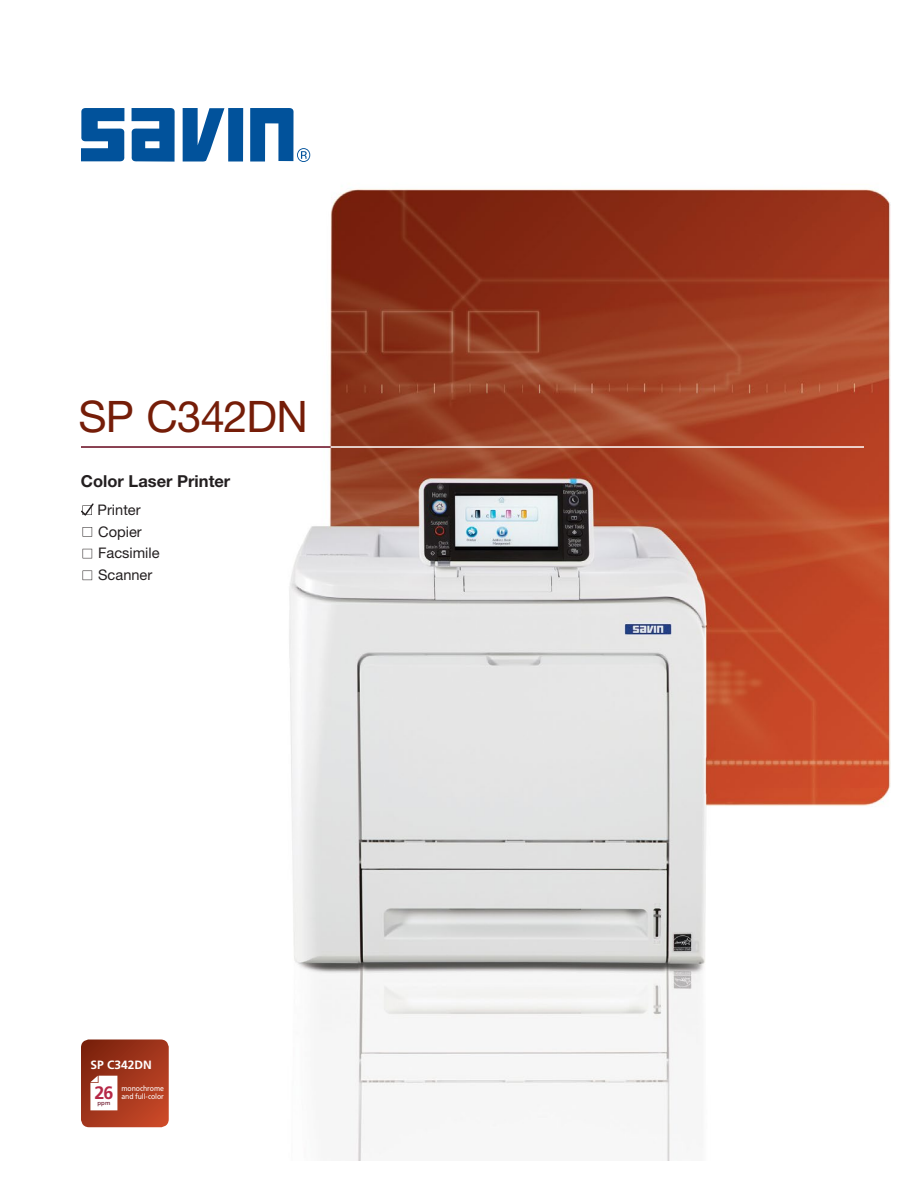
<style>
.page{position:relative;width:918px;height:1188px;background:#fff}
.page>*{position:absolute;margin:0;border:0;box-sizing:border-box;transform-origin:0 0}
.t1{font:43.5px "Helvetica Neue LT Std";letter-spacing:-.015em;color:#751d08}
.t2{font:700 18px "Frutiger LT Std";color:#b62846}
.t3{font:700 16.5px "Helvetica Neue LT Std";color:#231f20}
.t4{font:14.7px "Helvetica Neue LT Std";color:#231f20}
.t5{font:700 12px "Frutiger LT Std";color:#fff}
.t6{font:7.5px "Frutiger LT Std";letter-spacing:-.01em;color:#fff;scale:.92 1}
.t7{font:6px "Frutiger LT Std";color:#65061c}
</style>
<div class="page">
<img style="left:81px;top:108px;width:810px;height:1053px">
<hr style="left:81px;top:446px;width:250px;height:2px;background:#65061c">
<svg style="left:81px;top:503px;width:13px;height:13px"></svg>
<svg style="left:83px;top:527px;width:9px;height:10px"></svg>
<svg style="left:83px;top:549px;width:9px;height:9px"></svg>
<svg style="left:83px;top:571px;width:9px;height:9px"></svg>
<hr style="left:331px;top:446px;width:533px;height:2px;background:#fff">
<svg style="left:81px;top:108px;width:44px;height:54px;background:#3374ae"></svg>
<svg style="left:183px;top:108px;width:41px;height:54px"></svg>
<div style="left:228px;top:108px;width:15px;height:54px;background:#01529b"></div>
<svg style="left:131px;top:108px;width:44px;height:54px;background:#2b6eab"></svg>
<svg style="left:250px;top:108px;width:60px;height:54px"></svg>
<svg style="left:81px;top:1040px;width:88px;height:87px;background:#a3371d"></svg>
<svg style="left:90px;top:1076px;width:27px;height:34px"></svg>
<p class="t1" style="left:78px;top:390px;width:231px">SP C342DN</p>
<p class="t3" style="left:81px;top:470px;width:151px">Color Laser Printer</p>
<p class="t4" style="left:98px;top:501px;width:45px">Printer</p>
<p class="t4" style="left:98px;top:523px;width:45px">Copier</p>
<p class="t4" style="left:98px;top:544px;width:63px">Facsimile</p>
<p class="t4" style="left:98px;top:566px;width:56px">Scanner</p>
<p class="t5" style="left:90px;top:1057px;width:63px">SP C342DN</p>
<p class="t7" style="left:98px;top:1099px;width:14px">ppm</p>
<p class="t6" style="left:121px;top:1084px;width:48px">monochrome</p>
<p class="t2" style="left:94px;top:1083px;width:21px">26</p>
<p class="t6" style="left:121px;top:1092px;width:48px">and full-color</p>
</div>
